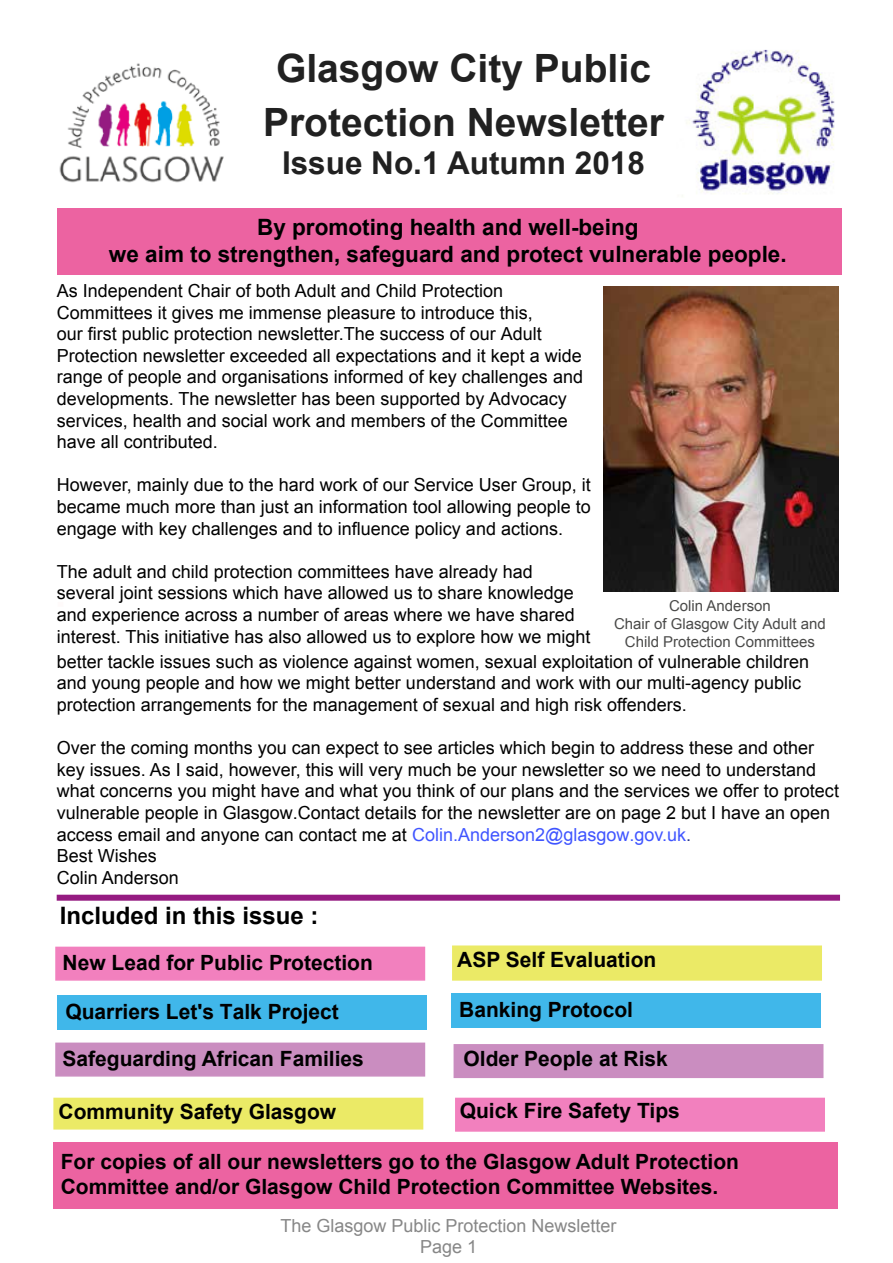
<style>
.page{position:relative;width:893px;height:1263px;background:#fff}
.page>*{position:absolute;margin:0;border:0;box-sizing:border-box;transform-origin:0 0}
.t1{font:700 39px/54px "Arial";color:#212121;text-align:center}
.t2{font:700 31.5px "Arial";color:#212121}
.t3{font:700 24px "Arial";color:#000}
.t4{font:700 22.5px/27px "Arial";color:#000;text-align:center}
.t5{font:700 21px/25.2px "Arial";color:#000}
.t6{font:18px/21.6px "Arial";color:#000}
.t7{font:18px/21.6px "Arial";color:#878787;text-align:center}
.t8{font:15px/18px "Arial";color:#4a4a49;text-align:center}
.s1{color:#4055ff}
.s2{color:#283583}
</style>
<div class="page">
<div style="left:57px;top:208px;width:785px;height:66px;background:#ec63a1"></div>
<div style="left:451px;top:994px;width:369px;height:34px;background:#40b7ea"></div>
<img style="left:59px;top:63px;width:165px;height:120px">
<img style="left:604px;top:286px;width:235px;height:305px">
<div style="left:55px;top:1042px;width:370px;height:34px;background:#ca8dc0"></div>
<div style="left:455px;top:1098px;width:370px;height:34px;background:#f280be"></div>
<div style="left:453px;top:946px;width:368px;height:34px;background:#ebea66"></div>
<div style="left:57px;top:895px;width:783px;height:6px;background:#951b81"></div>
<div style="left:454px;top:1044px;width:369px;height:34px;background:#ca8dc0"></div>
<div style="left:57px;top:996px;width:370px;height:34px;background:#40b7ea"></div>
<div style="left:55px;top:947px;width:370px;height:34px;background:#f280be"></div>
<div style="left:53px;top:1098px;width:370px;height:31px;background:#ebea66"></div>
<div style="left:53px;top:1143px;width:785px;height:66px;background:#ec63a1"></div>
<img style="left:687px;top:49px;width:148px;height:145px">
<h1 class="t1" style="left:263px;top:43px;width:402px">Glasgow City Public<br>Protection Newsletter</h1>
<h2 class="t2" style="left:282px;top:142px;width:364px">Issue No.1 Autumn 2018</h2>
<p class="t4" style="left:109px;top:214px;width:679px">By promoting health and well-being<br>we aim to strengthen, safeguard and protect vulnerable people.</p>
<p class="t6" style="left:57px;top:280px;width:528px">As Independent Chair of both Adult and Child Protection Committees it gives me immense pleasure to introduce this,<br>our first public protection newsletter.The success of our Adult Protection newsletter exceeded all expectations and it kept a wide range of people and organisations informed of key challenges and developments. The newsletter has been supported by Advocacy services, health and social work and members of the Committee have all contributed.</p>
<p class="t6" style="left:57px;top:474px;width:536px;text-align:justify">However, mainly due to the hard work of our Service User Group, it became much more than just an information tool allowing people to engage with key challenges and to influence policy and actions.</p>
<p class="t6" style="left:57px;top:561px;width:535px">The adult and child protection committees have already had several joint sessions which have allowed us to share knowledge and experience across a number of areas where we have shared interest. This initiative has also allowed us to explore how we might</p>
<p class="t8" style="left:614px;top:596px;width:213px">Colin Anderson<br>Chair of Glasgow City Adult and<br>Child Protection Committees</p>
<p class="t6" style="left:57px;top:651px;width:754px">better tackle issues such as violence against women, sexual exploitation of vulnerable children and young people and how we might better understand and work with our multi-agency public protection arrangements for the management of sexual and high risk offenders.</p>
<p class="t6" style="left:57px;top:737px;width:784px">Over the coming months you can expect to see articles which begin to address these and other key issues. As I said, however, this will very much be your newsletter so we need to understand what concerns you might have and what you think of our plans and the services we offer to protect vulnerable people in Glasgow.Contact details for the newsletter are on page 2 but I have an open access email and anyone can contact me at <span class="s1">Colin.Anderson2@glasgow.gov.uk</span><span class="s2">.<br></span>Best Wishes<br>Colin Anderson</p>
<h3 class="t3" style="left:60px;top:899px;width:260px">Included in this issue :</h3>
<p class="t5" style="left:63px;top:951px;width:312px">New Lead for Public Protection</p>
<p class="t5" style="left:457px;top:947px;width:201px">ASP Self Evaluation</p>
<p class="t5" style="left:65px;top:1000px;width:275px">Quarriers Let's Talk Project</p>
<p class="t5" style="left:459px;top:998px;width:175px">Banking Protocol</p>
<p class="t5" style="left:63px;top:1047px;width:303px">Safeguarding African Families</p>
<p class="t5" style="left:464px;top:1047px;width:206px">Older People at Risk</p>
<p class="t5" style="left:460px;top:1099px;width:222px">Quick Fire Safety Tips</p>
<p class="t5" style="left:59px;top:1099px;width:279px">Community Safety Glasgow</p>
<p class="t5" style="left:61px;top:1149px;width:680px">For copies of all our newsletters go to the Glasgow Adult Protection<br>Committee and/or Glasgow Child Protection Committee Websites.</p>
<p class="t7" style="left:280px;top:1214px;width:338px">The Glasgow Public Protection Newsletter<br>Page 1</p>
</div>
